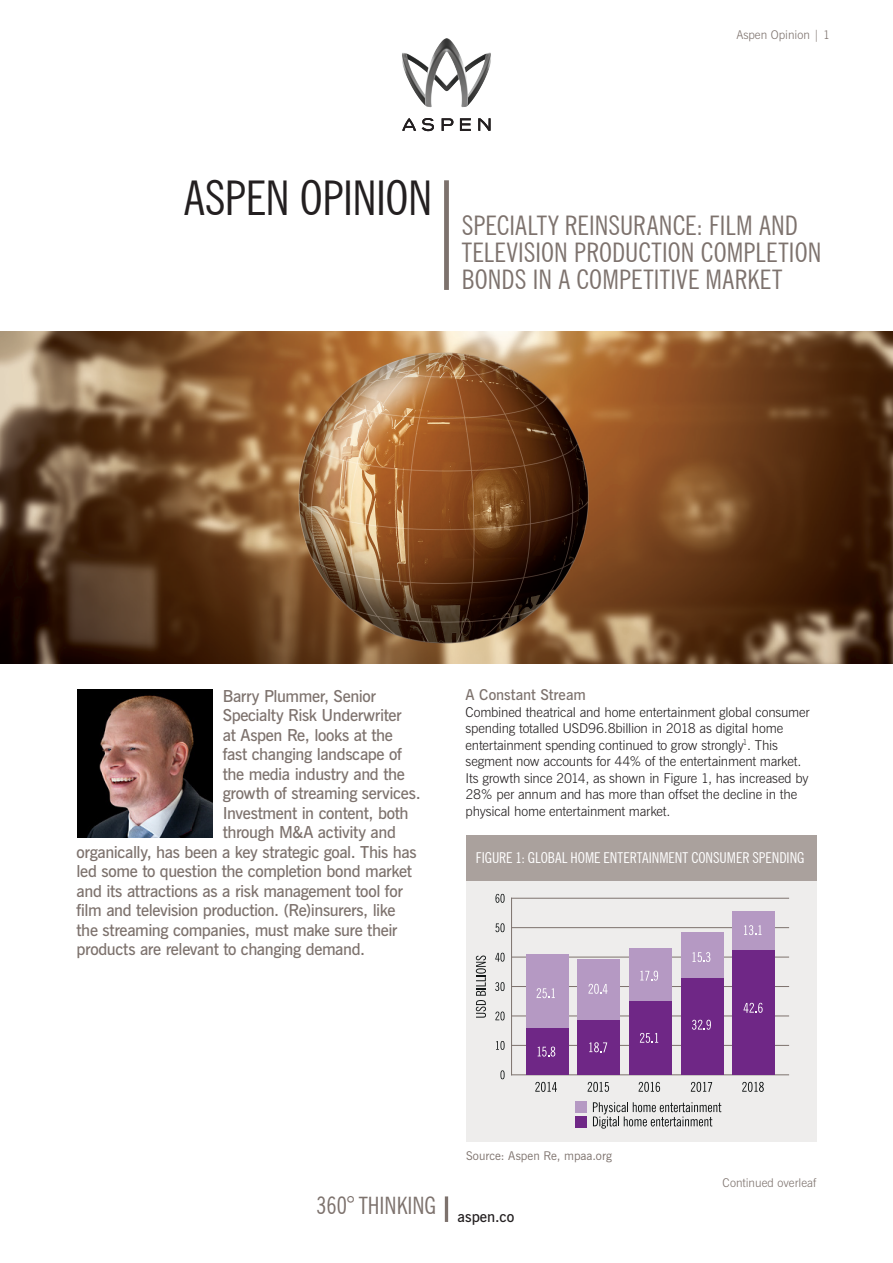
<style>
.page{position:relative;width:893px;height:1263px;background:#fff}
.page>*{position:absolute;margin:0;border:0;box-sizing:border-box;transform-origin:0 0}
.t1{font:condensed 27px/27px "News Gothic BT";letter-spacing:.005em;color:#7d726d}
.t2{font:condensed 24px "News Gothic BT";color:#7d726d}
.t3{font:600 16.5px "News Gothic BT";letter-spacing:-.025em;color:#7d726d}
.t4{font:condensed 15px "News Gothic BT";color:#fff}
.t5{font:600 15px "News Gothic BT";letter-spacing:-.005em;color:#7d726d}
.t6{font:300 13.5px/16.5px "News Gothic BT";letter-spacing:-.01em;color:#231f20}
.t7{font:300 12px "News Gothic BT";color:#7d726d}
.t8{font:12px "News Gothic BT";letter-spacing:.005em;color:#7d726d}
.s1{font-weight:600;font-stretch:normal}
</style>
<div class="page">
<img style="left:0;top:332px;width:893px;height:331px">
<svg style="left:422px;top:118px;width:12px;height:13px"></svg>
<svg style="left:442px;top:118px;width:11px;height:13px"></svg>
<svg style="left:460px;top:118px;width:11px;height:13px"></svg>
<svg style="left:402px;top:118px;width:14px;height:13px"></svg>
<svg style="left:478px;top:118px;width:13px;height:13px"></svg>
<img style="left:402px;top:38px;width:89px;height:69px">
<div style="left:444px;top:180px;width:5px;height:110px;background:#7d726d"></div>
<hr style="left:445px;top:1196px;width:3px;height:26px;background:#7d726d">
<img style="left:78px;top:689px;width:134px;height:149px">
<div style="left:466px;top:881px;width:350px;height:261px;background:#eeedec"></div>
<div style="left:466px;top:836px;width:350px;height:45px;background:#aaa19d"></div>
<svg style="left:476px;top:955px;width:10px;height:63px"></svg>
<svg style="left:535px;top:1082px;width:22px;height:10px"></svg>
<svg style="left:588px;top:1082px;width:21px;height:10px"></svg>
<svg style="left:639px;top:1082px;width:21px;height:10px"></svg>
<svg style="left:691px;top:1082px;width:21px;height:10px"></svg>
<svg style="left:742px;top:1082px;width:22px;height:10px"></svg>
<hr style="left:512px;top:1074px;width:277px;height:1px;background:#7d726d">
<svg style="left:500px;top:1070px;width:5px;height:9px"></svg>
<svg style="left:496px;top:1041px;width:9px;height:9px"></svg>
<svg style="left:495px;top:1011px;width:10px;height:9px"></svg>
<svg style="left:495px;top:982px;width:10px;height:9px"></svg>
<svg style="left:495px;top:953px;width:10px;height:9px"></svg>
<svg style="left:495px;top:923px;width:10px;height:9px"></svg>
<svg style="left:495px;top:894px;width:10px;height:9px"></svg>
<hr style="left:511px;top:898px;width:1px;height:177px;background:#7d726d">
<hr style="left:512px;top:1045px;width:277px;height:1px;background:#7d726d">
<hr style="left:512px;top:1016px;width:277px;height:1px;background:#7d726d">
<hr style="left:512px;top:986px;width:277px;height:1px;background:#7d726d">
<hr style="left:512px;top:957px;width:277px;height:1px;background:#7d726d">
<hr style="left:512px;top:927px;width:277px;height:1px;background:#7d726d">
<hr style="left:512px;top:898px;width:277px;height:1px;background:#7d726d">
<div style="left:732px;top:949px;width:43px;height:126px;background:#6f2786"></div>
<div style="left:732px;top:911px;width:43px;height:38px;background:#b599c3"></div>
<div style="left:681px;top:978px;width:43px;height:97px;background:#6f2786"></div>
<div style="left:681px;top:933px;width:43px;height:45px;background:#b599c3"></div>
<div style="left:629px;top:1001px;width:43px;height:74px;background:#6f2786"></div>
<div style="left:629px;top:948px;width:43px;height:53px;background:#b599c3"></div>
<div style="left:577px;top:1020px;width:43px;height:55px;background:#6f2786"></div>
<div style="left:577px;top:960px;width:43px;height:60px;background:#b599c3"></div>
<div style="left:526px;top:1028px;width:43px;height:47px;background:#6f2786"></div>
<div style="left:526px;top:954px;width:43px;height:74px;background:#b599c3"></div>
<svg style="left:538px;top:1046px;width:17px;height:10px"></svg>
<svg style="left:589px;top:1042px;width:18px;height:10px"></svg>
<svg style="left:640px;top:1033px;width:18px;height:10px"></svg>
<svg style="left:692px;top:1020px;width:19px;height:10px"></svg>
<svg style="left:692px;top:952px;width:18px;height:10px"></svg>
<svg style="left:743px;top:1003px;width:20px;height:10px"></svg>
<svg style="left:744px;top:925px;width:18px;height:10px"></svg>
<svg style="left:640px;top:971px;width:18px;height:10px"></svg>
<svg style="left:588px;top:984px;width:20px;height:10px"></svg>
<svg style="left:537px;top:988px;width:18px;height:10px"></svg>
<div style="left:575px;top:1116px;width:11px;height:11px;background:#6f2786"></div>
<svg style="left:593px;top:1102px;width:128px;height:26px"></svg>
<div style="left:575px;top:1102px;width:11px;height:11px;background:#b599c3"></div>
<p class="t7" style="left:736px;top:28px;width:95px">Aspen Opinion | 1</p>
<h1 class="t1" style="left:462px;top:211px;width:361px;text-indent:-278px"><sup>ASPEN</sup> <sup>OPINION</sup> SPECIALTY REINSURANCE: FILM AND<br>TELEVISION PRODUCTION COMPLETION<br>BONDS IN A COMPETITIVE MARKET</h1>
<p class="t3" style="left:223px;top:686px;width:155px">Barry Plummer, Senior</p>
<p class="t3" style="left:223px;top:705px;width:181px">Specialty Risk Underwriter</p>
<p class="t3" style="left:223px;top:725px;width:172px">at Aspen Re, looks at the</p>
<p class="t3" style="left:223px;top:744px;width:181px">fast changing landscape of</p>
<p class="t3" style="left:223px;top:764px;width:184px">the media industry and the</p>
<p class="t3" style="left:223px;top:783px;width:199px">growth of streaming services.</p>
<p class="t3" style="left:223px;top:803px;width:187px">Investment in content, both</p>
<p class="t3" style="left:223px;top:822px;width:175px">through M&amp;A activity and</p>
<p class="t3" style="left:77px;top:842px;width:342px">organically, has been a key strategic goal. This has</p>
<p class="t3" style="left:77px;top:861px;width:337px">led some to question the completion bond market</p>
<p class="t3" style="left:77px;top:881px;width:328px">and its attractions as a risk management tool for</p>
<p class="t3" style="left:77px;top:900px;width:320px">film and television production. (Re)insurers, like</p>
<p class="t3" style="left:77px;top:920px;width:322px">the streaming companies, must make sure their</p>
<p class="t3" style="left:77px;top:939px;width:290px">products are relevant to changing demand.</p>
<p class="t5" style="left:466px;top:686px;width:122px">A Constant Stream</p>
<p class="t6" style="left:466px;top:704px;width:346px">Combined theatrical and home entertainment global consumer spending totalled USD96.8billion in 2018 as digital home entertainment spending continued to grow strongly<sup>1</sup>. This segment now accounts for 44% of the entertainment market.<br>Its growth since 2014, as shown in Figure 1, has increased by 28% per annum and has more than offset the decline in the physical home entertainment market.</p>
<p class="t4" style="left:476px;top:849px;width:330px">FIGURE 1: GLOBAL HOME ENTERTAINMENT CONSUMER SPENDING</p>
<p class="t8" style="left:466px;top:1148px;width:147px">Source: Aspen Re, mpaa.org</p>
<p class="t7" style="left:723px;top:1175px;width:95px">Continued overleaf</p>
<h2 class="t2" style="left:317px;top:1191px;width:199px">360<span class="s1">°</span> THINKING <sub>aspen.co</sub></h2>
</div>
